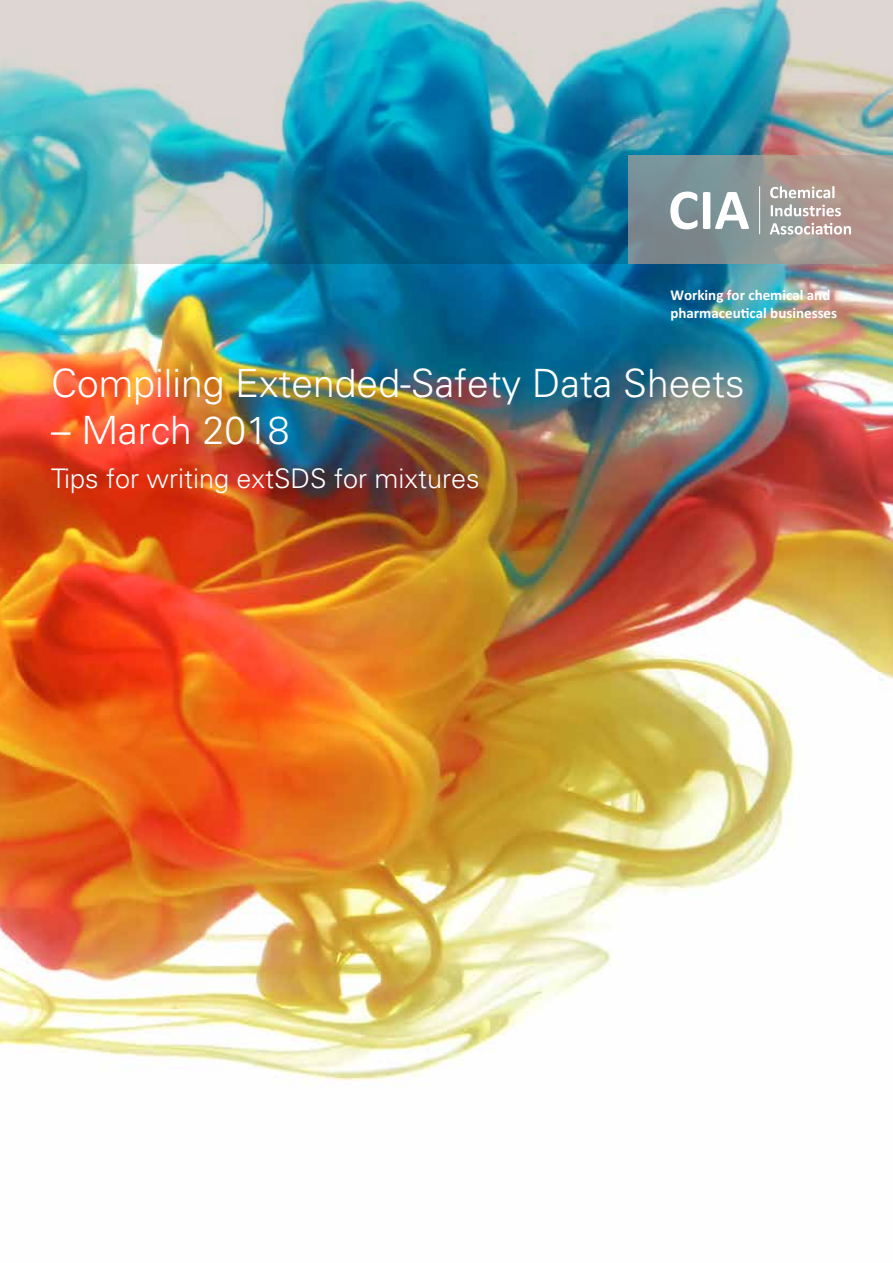
<style>
.page{position:relative;width:893px;height:1263px;background:#fff}
.page>*{position:absolute;margin:0;border:0;box-sizing:border-box;transform-origin:0 0}
.t1{font:300 39px "Univers";color:#fff}
.t2{font:300 27px "Univers";color:#fff}
.t3{font:700 15px/18px "Calibri";color:#fff}
</style>
<div class="page">
<img style="left:0;top:264px;width:893px;height:817px">
<img style="left:0;top:0;width:893px;height:264px">
<svg style="left:628px;top:156px;width:265px;height:108px;background:#949391"></svg>
<svg style="left:670px;top:192px;width:79px;height:37px"></svg>
<svg style="left:770px;top:186px;width:64px;height:12px"></svg>
<svg style="left:771px;top:204px;width:70px;height:12px"></svg>
<svg style="left:770px;top:223px;width:81px;height:12px"></svg>
<hr style="left:759px;top:186px;width:1px;height:48px;background:#fff">
<p class="t3" style="left:670px;top:286px;width:168px">Working for chemical and pharmaceu cal businesses</p>
<p class="t1" style="left:51px;top:360px;width:695px">Compiling Extended-Safety Data Sheets</p>
<p class="t1" style="left:51px;top:407px;width:240px">– March 2018</p>
<p class="t2" style="left:51px;top:462px;width:430px">Tips for writing extSDS for mixtures</p>
</div>
